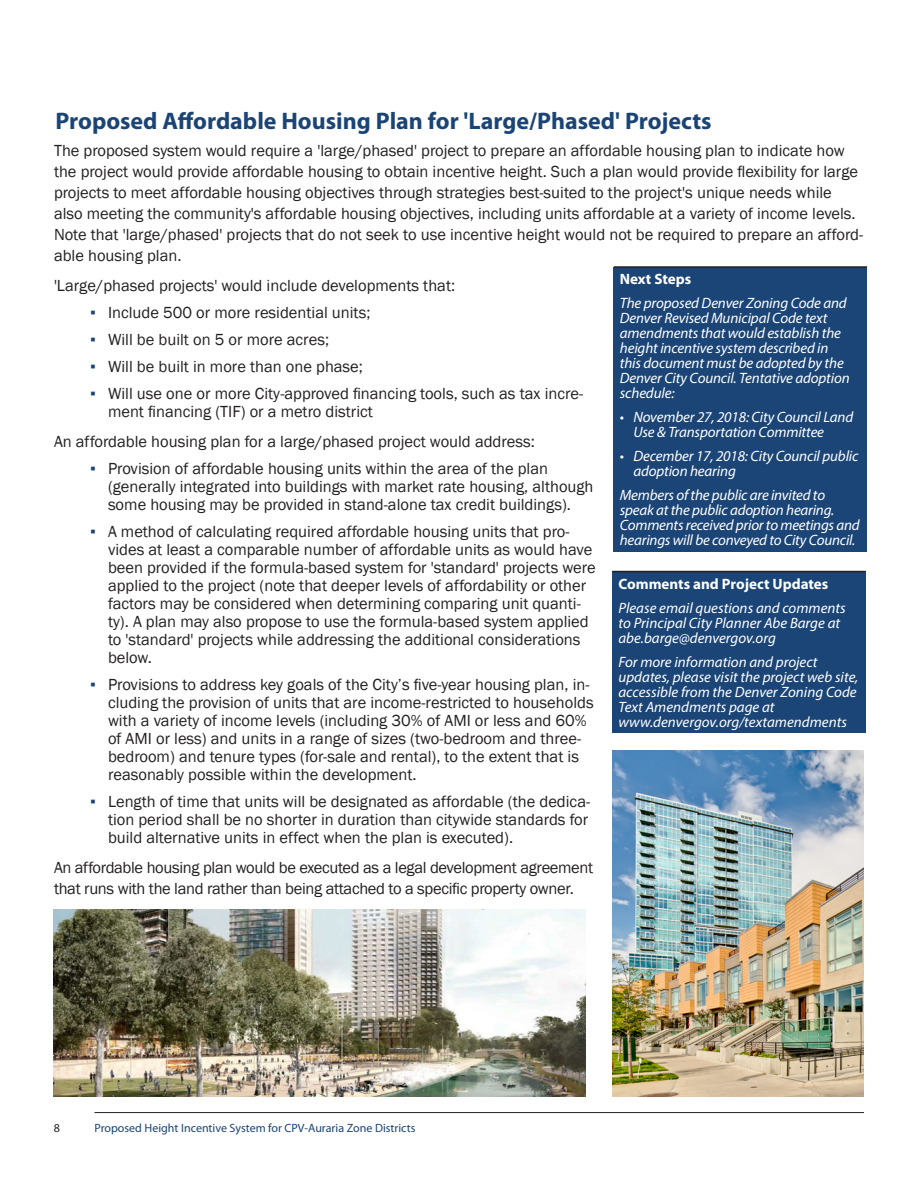
<style>
.page{position:relative;width:918px;height:1188px;background:#fff}
.page>*{position:absolute;margin:0;border:0;box-sizing:border-box;transform-origin:0 0}
.Header_2{font:700 24px "Myriad Pro";color:#1a4476}
.Body_Text{font:16.5px/18px "Franklin Gothic";color:#231f20}
.Body_Text-2{font:16.5px/21px "Franklin Gothic";letter-spacing:-.02em;color:#231f20}
.Sidebar{font:italic 15px/15px "Myriad Pro";letter-spacing:-.01em;color:#fff}
.t1{font:700 15px "Myriad Pro";color:#fff}
.t2{font:12px "Myriad Pro";color:#1a4476}
.t3{font:12px "Myriad Pro";color:#231f20}
.s1{font-family:"Arial";color:#1a4476}
</style>
<div class="page">
<hr style="left:94px;top:1112px;width:770px;height:1px;background:#231f20">
<div style="left:612px;top:572px;width:254px;height:161px;background:#1b4576"></div>
<hr style="left:612px;top:571px;width:254px;height:1px;background:#231f20">
<div style="left:614px;top:267px;width:253px;height:284px;background:#1b4576"></div>
<hr style="left:614px;top:266px;width:253px;height:2px;background:#231f20">
<img style="left:54px;top:910px;width:531px;height:187px">
<img style="left:612px;top:750px;width:252px;height:347px">
<p class="Header_2" style="left:56px;top:108px;width:658px">Proposed Affordable Housing Plan for 'Large/Phased' Projects</p>
<p class="Body_Text" style="left:54px;top:141px;width:811px;line-height:21px">The proposed system would require a 'large/phased' project to prepare an affordable housing plan to indicate how the project would provide affordable housing to obtain incentive height. Such a plan would provide flexibility for large projects to meet affordable housing objectives through strategies best-suited to the project's unique needs while also meeting the community's affordable housing objectives, including units affordable at a variety of income levels.<br>Note that 'large/phased' projects that do not seek to use incentive height would not be required to prepare an afford&shy;able housing plan.</p>
<p class="Body_Text" style="left:54px;top:277px;width:403px">'Large/phased projects' would include developments that:</p>
<p class="Body_Text" style="left:90px;top:304px;width:282px"><span class="s1">▪</span> Include 500 or more residential units;</p>
<p class="Body_Text" style="left:90px;top:331px;width:241px"><span class="s1">▪</span> Will be built on 5 or more acres;</p>
<p class="Body_Text" style="left:90px;top:358px;width:275px"><span class="s1">▪</span> Will be built in more than one phase;</p>
<p class="Body_Text" style="left:108px;top:385px;width:477px;text-indent:-18px"><span class="s1">▪</span> Will use one or more City-approved financing tools, such as tax incre&shy;ment financing (TIF) or a metro district</p>
<p class="Body_Text" style="left:54px;top:433px;width:483px">An affordable housing plan for a large/phased project would address:</p>
<p class="Body_Text" style="left:108px;top:460px;width:487px;text-indent:-18px"><span class="s1">▪</span> Provision of affordable housing units within the area of the plan (generally integrated into buildings with market rate housing, although some housing may be provided in stand-alone tax credit buildings).</p>
<p class="Body_Text" style="left:108px;top:523px;width:489px;text-indent:-18px"><span class="s1">▪</span> A method of calculating required affordable housing units that pro&shy;vides at least a comparable number of affordable units as would have been provided if the formula-based system for 'standard' projects were applied to the project (note that deeper levels of affordability or other factors may be considered when determining comparing unit quanti&shy;ty). A plan may also propose to use the formula-based system applied to 'standard' projects while addressing the additional considerations below.</p>
<p class="Body_Text" style="left:108px;top:676px;width:487px;text-indent:-18px"><span class="s1">▪</span> Provisions to address key goals of the City’s five-year housing plan, in&shy;cluding the provision of units that are income-restricted to households with a variety of income levels (including 30% of AMI or less and 60% of AMI or less) and units in a range of sizes (two-bedroom and three&shy;bedroom) and tenure types (for-sale and rental), to the extent that is reasonably possible within the development.</p>
<p class="Body_Text" style="left:108px;top:793px;width:484px;text-align:justify;text-indent:-18px"><span class="s1">▪</span> Length of time that units will be designated as affordable (the dedica&shy;tion period shall be no shorter in duration than citywide standards for build alternative units in effect when the plan is executed).</p>
<p class="Body_Text-2" style="left:54px;top:858px;width:541px">An affordable housing plan would be executed as a legal development agreement that runs with the land rather than being attached to a specific property owner.</p>
<p class="t1" style="left:620px;top:271px;width:73px">Next Steps</p>
<p class="Sidebar" style="left:620px;top:296px;width:231px">The proposed Denver Zoning Code and Denver Revised Municipal Code text amendments that would establish the height incentive system described in this document must be adopted by the Denver City Council. Tentative adoption schedule:</p>
<p class="Sidebar" style="left:633px;top:410px;width:222px;text-indent:-14px">• November 27, 2018: City Council Land<br>Use &amp; Transportation Committee</p>
<p class="Sidebar" style="left:633px;top:448px;width:227px;text-indent:-14px">• December 17, 2018: City Council public adoption hearing</p>
<p class="Sidebar" style="left:620px;top:487px;width:241px">Members of the public are invited to speak at the public adoption hearing.<br>Comments received prior to meetings and hearings will be conveyed to City Council.</p>
<p class="t1" style="left:618px;top:575px;width:211px">Comments and Project Updates</p>
<p class="Sidebar" style="left:618px;top:600px;width:229px">Please email questions and comments to Principal City Planner Abe Barge at abe.barge@denvergov.org</p>
<p class="Sidebar" style="left:618px;top:654px;width:241px">For more information and project updates, please visit the project web site, accessible from the Denver Zoning Code Text Amendments page at www.denvergov.org/textamendments</p>
<p class="t3" style="left:54px;top:1121px;width:8px">8</p>
<p class="t2" style="left:94px;top:1121px;width:323px">Proposed Height Incentive System for CPV-Auraria Zone Districts</p>
</div>
